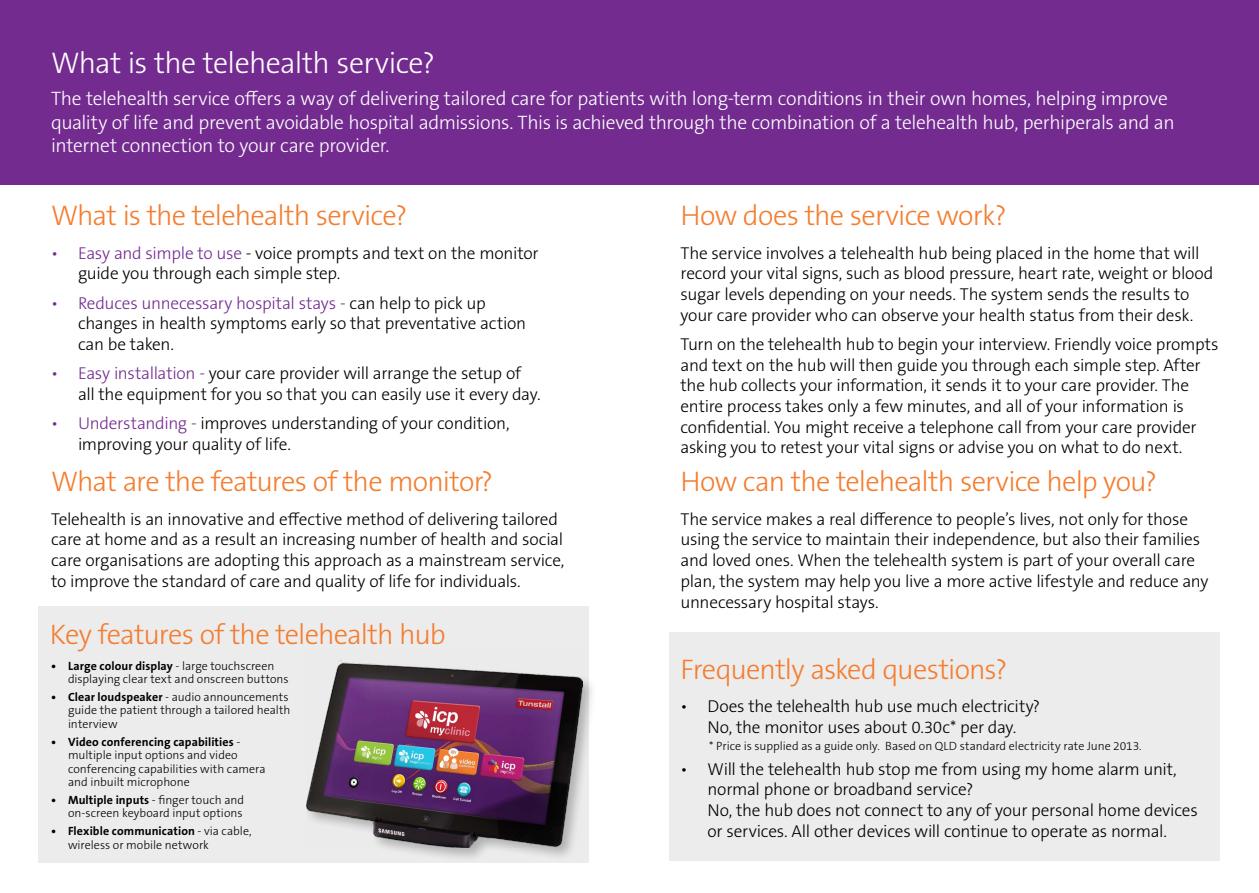
<style>
.page{position:relative;width:1259px;height:893px;background:#fff}
.page>*{position:absolute;margin:0;border:0;box-sizing:border-box;transform-origin:0 0}
.t1{font:300 30px "The Sans B W3";letter-spacing:-.025em;color:#fff}
.t2{font:300 28.5px "The Sans B W3";letter-spacing:-.03em;color:#f47d30}
.t3{font:300 19.5px/23.4px "The Sans B W3";letter-spacing:-.015em;color:#fff}
.t4{font:300 17.25px/20.7px "The Sans B W3";letter-spacing:-.015em;color:#000}
.t5{font:300 12px/13.5px "The Sans B W3";color:#000}
.t6{font:700 12px "The Sans B W7";letter-spacing:.01em;color:#000}
.s1{color:#732b90}
.s2{font-family:"The Sans B W3";font-weight:300}
.s3{font-family:"The Sans B W7";font-weight:700}
</style>
<div class="page">
<div style="left:38px;top:606px;width:551px;height:256px;background:#ececed"></div>
<div style="left:0;top:0;width:1259px;height:185px;background:#732b90"></div>
<div style="left:669px;top:632px;width:550px;height:229px;background:#ececed"></div>
<div style="left:303px;top:659px;width:294px;height:203px;background:#000;opacity:.25"></div>
<img style="left:306px;top:659px;width:276px;height:188px">
<h1 class="t1" style="left:51px;top:44px;width:385px">What is the telehealth service?</h1>
<p class="t3" style="left:51px;top:87px;width:1125px">The telehealth service offers a way of delivering tailored care for patients with long-term conditions in their own homes, helping improve quality of life and prevent avoidable hospital admissions. This is achieved through the combination of a telehealth hub, perhiperals and an internet connection to your care provider.</p>
<h2 class="t2" style="left:51px;top:197px;width:358px">What is the telehealth service?</h2>
<p class="t4" style="left:78px;top:243px;width:462px;text-indent:-27px"><span class="s1">• Easy and simple to use</span> - voice prompts and text on the monitor guide you through each simple step.</p>
<p class="t4" style="left:78px;top:292px;width:450px;text-indent:-27px"><span class="s1">• Reduces unnecessary hospital stays -</span> can help to pick up changes in health symptoms early so that preventative action can be taken.</p>
<p class="t4" style="left:78px;top:363px;width:464px;text-indent:-27px"><span class="s1">• Easy installation -</span> your care provider will arrange the setup of all the equipment for you so that you can easily use it every day.</p>
<p class="t4" style="left:78px;top:413px;width:433px;text-indent:-27px"><span class="s1">• Understanding -</span> improves understanding of your condition, improving your quality of life.</p>
<h2 class="t2" style="left:51px;top:463px;width:443px">What are the features of the monitor?</h2>
<p class="t4" style="left:51px;top:509px;width:515px">Telehealth is an innovative and effective method of delivering tailored care at home and as a result an increasing number of health and social care organisations are adopting this approach as a mainstream service, to improve the standard of care and quality of life for individuals.</p>
<h2 class="t2" style="left:50px;top:616px;width:397px">Key features of the telehealth hub</h2>
<p class="t6" style="left:51px;top:658px;width:225px">• Large colour display <span class="s2">- large touchscreen</span></p>
<p class="t5" style="left:68px;top:672px;width:222px">displaying clear text and onscreen buttons</p>
<p class="t5" style="left:68px;top:690px;width:224px;text-indent:-17px"><span class="s3">• Clear loudspeaker</span> - audio announcements guide the patient through a tailored health interview</p>
<p class="t6" style="left:51px;top:734px;width:191px">• Video conferencing capabilities <span class="s2">-</span></p>
<p class="t5" style="left:68px;top:748px;width:199px">multiple input options and video conferencing capabilities with camera and inbuilt microphone</p>
<p class="t6" style="left:51px;top:792px;width:195px">• Multiple inputs <span class="s2">- finger touch and</span></p>
<p class="t5" style="left:68px;top:807px;width:176px">on-screen keyboard input options</p>
<p class="t6" style="left:51px;top:823px;width:202px">• Flexible communication <span class="s2">- via cable,</span></p>
<p class="t5" style="left:68px;top:838px;width:142px">wireless or mobile network</p>
<h2 class="t2" style="left:680px;top:197px;width:328px">How does the service work?</h2>
<p class="t4" style="left:680px;top:243px;width:534px">The service involves a telehealth hub being placed in the home that will record your vital signs, such as blood pressure, heart rate, weight or blood sugar levels depending on your needs. The system sends the results to your care provider who can observe your health status from their desk.</p>
<p class="t4" style="left:680px;top:334px;width:539px">Turn on the telehealth hub to begin your interview. Friendly voice prompts and text on the hub will then guide you through each simple step. After the hub collects your information, it sends it to your care provider. The entire process takes only a few minutes, and all of your information is confidential. You might receive a telephone call from your care provider asking you to retest your vital signs or advise you on what to do next.</p>
<h2 class="t2" style="left:680px;top:463px;width:478px">How can the telehealth service help you?</h2>
<p class="t4" style="left:680px;top:509px;width:529px">The service makes a real difference to people’s lives, not only for those using the service to maintain their independence, but also their families and loved ones. When the telehealth system is part of your overall care plan, the system may help you live a more active lifestyle and reduce any unnecessary hospital stays.</p>
<h2 class="t2" style="left:680px;top:651px;width:328px">Frequently asked questions?</h2>
<p class="t4" style="left:680px;top:696px;width:361px;text-align:center">• Does the telehealth hub use much electricity?<br>No, the monitor uses about 0.30c* per day.</p>
<p class="t4" style="left:707px;top:759px;width:492px;text-indent:-27px">• Will the telehealth hub stop me from using my home alarm unit, normal phone or broadband service?<br>No, the hub does not connect to any of your personal home devices or services. All other devices will continue to operate as normal.</p>
<p class="t5" style="left:709px;top:739px;width:434px">* Price is supplied as a guide only. Based on QLD standard electricity rate June 2013.</p>
</div>
